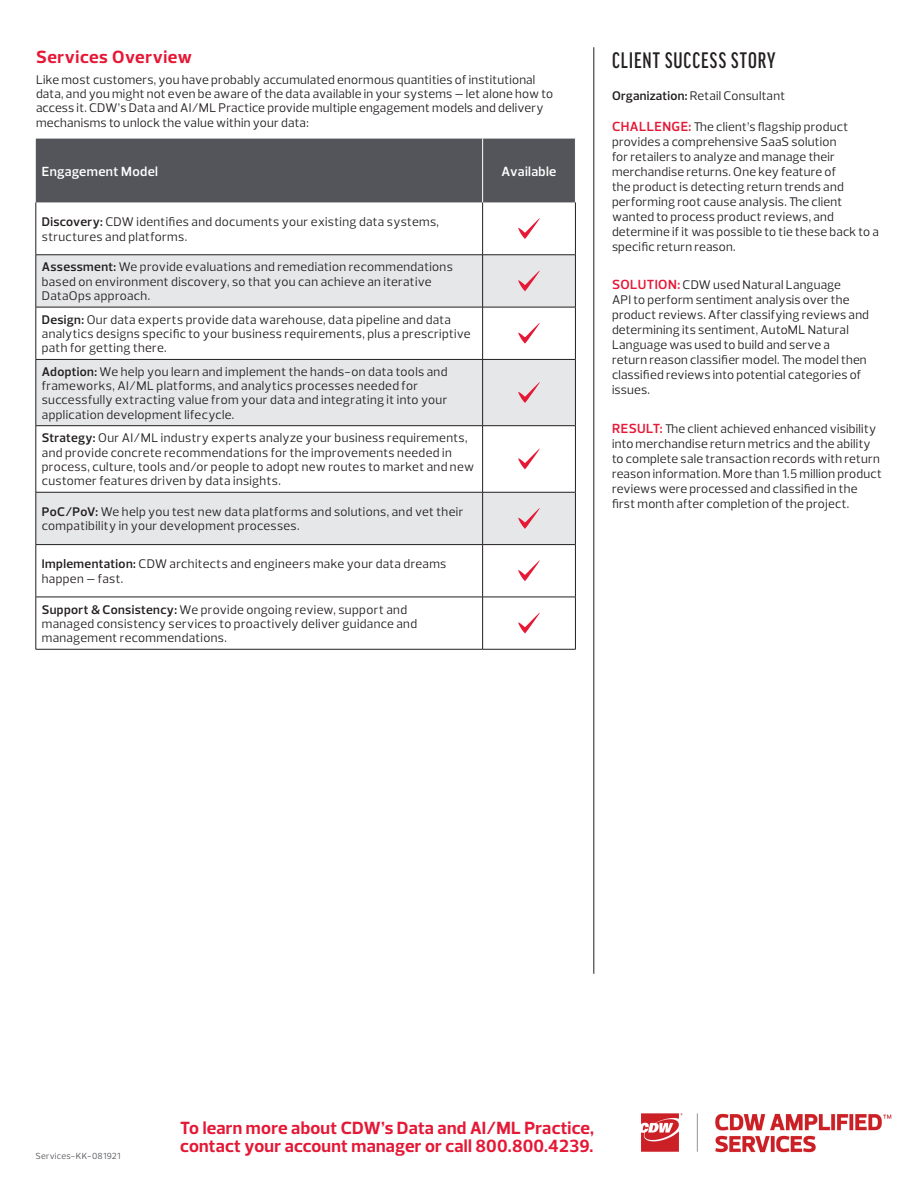
<style>
.page{position:relative;width:918px;height:1188px;background:#fff}
.page>*{position:absolute;margin:0;border:0;box-sizing:border-box;transform-origin:0 0}
.t1{font:500 extra-condensed 24px "Good Headline Pro";letter-spacing:.04em;color:#231f20}
.Body{font:700 18px/18.8px "Prelo";letter-spacing:.015em;color:#e51836}
.t2{font:600 13.5px "Prelo";letter-spacing:.025em;color:#fff}
.Body-2{font:12.75px/15px "Prelo";letter-spacing:.02em;color:#231f20}
.t3{font:9px "Prelo";letter-spacing:.03em;color:#54555a}
.s1{font-weight:600}
.s2{font-weight:600;font-size:13.5px;color:#e51836}
</style>
<div class="page">
<img style="left:642px;top:1113px;width:249px;height:40px">
<hr style="left:594px;top:47px;width:1px;height:927px;background:#231f20">
<div style="left:36px;top:139px;width:539px;height:63px;background:#54555a"></div>
<svg style="left:37px;top:256px;width:538px;height:288px;fill:#e6e7e9"></svg>
<hr style="left:482px;top:139px;width:1px;height:63px;background:#fff">
<hr style="left:36px;top:202px;width:1px;height:53px;background:#231f20">
<hr style="left:482px;top:202px;width:1px;height:53px;background:#231f20">
<hr style="left:575px;top:202px;width:1px;height:53px;background:#231f20">
<hr style="left:36px;top:255px;width:447px;height:1px;background:#231f20">
<hr style="left:36px;top:255px;width:1px;height:52px;background:#231f20">
<hr style="left:483px;top:255px;width:93px;height:1px;background:#231f20">
<hr style="left:482px;top:255px;width:1px;height:52px;background:#231f20">
<hr style="left:575px;top:255px;width:1px;height:52px;background:#231f20">
<hr style="left:36px;top:307px;width:447px;height:1px;background:#231f20">
<hr style="left:36px;top:307px;width:1px;height:52px;background:#231f20">
<hr style="left:483px;top:307px;width:93px;height:1px;background:#231f20">
<hr style="left:482px;top:307px;width:1px;height:52px;background:#231f20">
<hr style="left:575px;top:307px;width:1px;height:52px;background:#231f20">
<hr style="left:36px;top:359px;width:447px;height:1px;background:#231f20">
<hr style="left:36px;top:360px;width:1px;height:66px;background:#231f20">
<hr style="left:483px;top:359px;width:93px;height:1px;background:#231f20">
<hr style="left:482px;top:360px;width:1px;height:66px;background:#231f20">
<hr style="left:575px;top:360px;width:1px;height:66px;background:#231f20">
<hr style="left:36px;top:425px;width:447px;height:1px;background:#231f20">
<hr style="left:36px;top:426px;width:1px;height:66px;background:#231f20">
<hr style="left:483px;top:425px;width:93px;height:1px;background:#231f20">
<hr style="left:482px;top:426px;width:1px;height:66px;background:#231f20">
<hr style="left:575px;top:426px;width:1px;height:66px;background:#231f20">
<hr style="left:36px;top:492px;width:447px;height:1px;background:#231f20">
<hr style="left:36px;top:492px;width:1px;height:52px;background:#231f20">
<hr style="left:483px;top:492px;width:93px;height:1px;background:#231f20">
<hr style="left:482px;top:492px;width:1px;height:52px;background:#231f20">
<hr style="left:575px;top:492px;width:1px;height:52px;background:#231f20">
<hr style="left:36px;top:544px;width:447px;height:1px;background:#231f20">
<hr style="left:36px;top:545px;width:1px;height:52px;background:#231f20">
<hr style="left:483px;top:544px;width:93px;height:1px;background:#231f20">
<hr style="left:482px;top:545px;width:1px;height:52px;background:#231f20">
<hr style="left:575px;top:545px;width:1px;height:52px;background:#231f20">
<hr style="left:36px;top:597px;width:447px;height:1px;background:#231f20">
<hr style="left:36px;top:597px;width:1px;height:52px;background:#231f20">
<hr style="left:483px;top:597px;width:93px;height:1px;background:#231f20">
<hr style="left:482px;top:597px;width:1px;height:52px;background:#231f20">
<hr style="left:575px;top:597px;width:1px;height:52px;background:#231f20">
<hr style="left:36px;top:649px;width:447px;height:1px;background:#231f20">
<hr style="left:483px;top:649px;width:93px;height:1px;background:#231f20">
<svg style="left:518px;top:218px;width:22px;height:21px"></svg>
<svg style="left:518px;top:271px;width:22px;height:20px"></svg>
<svg style="left:518px;top:323px;width:22px;height:21px"></svg>
<svg style="left:518px;top:382px;width:22px;height:21px"></svg>
<svg style="left:518px;top:449px;width:22px;height:20px"></svg>
<svg style="left:518px;top:508px;width:22px;height:21px"></svg>
<svg style="left:518px;top:560px;width:22px;height:21px"></svg>
<svg style="left:518px;top:613px;width:22px;height:21px"></svg>
<p class="Body" style="left:36px;top:48px;width:157px">Services Overview</p>
<p class="Body-2" style="left:36px;top:73px;width:519px;line-height:14.2px">Like most customers, you have probably accumulated enormous quantities of institutional data, and you might not even be aware of the data available in your systems — let alone how to access it. CDW’s Data and AI/ML Practice provide multiple engagement models and delivery mechanisms to unlock the value within your data:</p>
<p class="t2" style="left:42px;top:163px;width:118px">Engagement Model</p>
<p class="t2" style="left:502px;top:163px;width:56px">Available</p>
<p class="Body-2" style="left:42px;top:215px;width:399px;line-height:14.2px"><span class="s1">Discovery:</span> CDW identifies and documents your existing data systems, structures and platforms.</p>
<p class="Body-2" style="left:42px;top:260px;width:413px;line-height:14.2px"><span class="s1">Assessment:</span> We provide evaluations and remediation recommendations based on environment discovery, so that you can achieve an iterative<br>DataOps approach.</p>
<p class="Body-2" style="left:42px;top:312px;width:430px;line-height:14.2px"><span class="s1">Design:</span> Our data experts provide data warehouse, data pipeline and data analytics designs specific to your business requirements, plus a prescriptive path for getting there.</p>
<p class="Body-2" style="left:42px;top:365px;width:407px;line-height:14.2px"><span class="s1">Adoption:</span> We help you learn and implement the hands-on data tools and frameworks, AI/ML platforms, and analytics processes needed for successfully extracting value from your data and integrating it into your application development lifecycle.</p>
<p class="Body-2" style="left:42px;top:431px;width:434px;line-height:14.2px"><span class="s1">Strategy:</span> Our AI/ML industry experts analyze your business requirements, and provide concrete recommendations for the improvements needed in process, culture, tools and/or people to adopt new routes to market and new customer features driven by data insights.</p>
<p class="Body-2" style="left:42px;top:505px;width:423px;line-height:14.2px"><span class="s1">PoC/PoV:</span> We help you test new data platforms and solutions, and vet their compatibility in your development processes.</p>
<p class="Body-2" style="left:42px;top:557px;width:406px;line-height:14.2px"><span class="s1">Implementation:</span> CDW architects and engineers make your data dreams happen — fast.</p>
<p class="Body-2" style="left:42px;top:602px;width:377px;line-height:14.2px"><span class="s1">Support &amp; Consistency:</span> We provide ongoing review, support and managed consistency services to proactively deliver guidance and management recommendations.</p>
<p class="t1" style="left:612px;top:49px;width:165px">CLIENT SUCCESS STORY</p>
<p class="Body-2" style="left:612px;top:88px;width:175px"><span class="s1">Organization:</span> Retail Consultant</p>
<p class="Body-2" style="left:612px;top:119px;width:269px"><span class="s2">CHALLENGE:</span> The client’s flagship product provides a comprehensive SaaS solution<br>for retailers to analyze and manage their merchandise returns. One key feature of<br>the product is detecting return trends and performing root cause analysis. The client wanted to process product reviews, and determine if it was possible to tie these back to a specific return reason.</p>
<p class="Body-2" style="left:612px;top:278px;width:259px"><span class="s2">SOLUTION:</span> CDW used Natural Language<br>API to perform sentiment analysis over the product reviews. After classifying reviews and determining its sentiment, AutoML Natural Language was used to build and serve a<br>return reason classifier model. The model then classified reviews into potential categories of issues.</p>
<p class="Body-2" style="left:612px;top:421px;width:272px"><span class="s2">RESULT:</span> The client achieved enhanced visibility into merchandise return metrics and the ability to complete sale transaction records with return reason information. More than 1.5 million product reviews were processed and classified in the first month after completion of the project.</p>
<p class="t3" style="left:35px;top:1151px;width:87px">Services-KK-081921</p>
<h2 class="Body" style="left:180px;top:1118px;width:415px">To learn more about CDW’s Data and AI/ML Practice, contact your account manager or call 800.800.4239.</h2>
</div>
